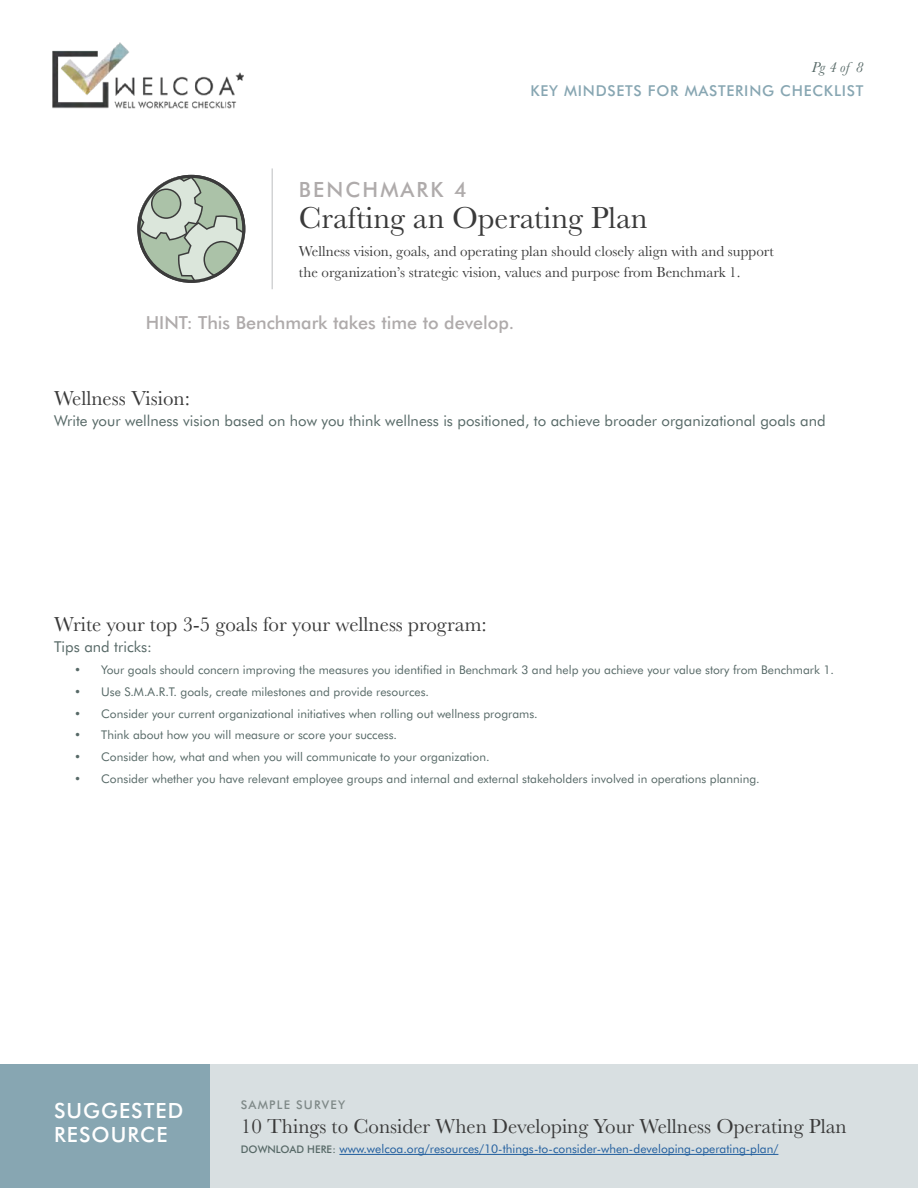
<style>
.page{position:relative;width:918px;height:1188px;background:#fff}
.page>*{position:absolute;margin:0;border:0;box-sizing:border-box;transform-origin:0 0}
.t1{font:31.5px "Baskerville";color:#3a3a3a}
.t2{font:21px "Baskerville";color:#3a3a3a}
.t3{font:500 21px/24px "Futura BT";letter-spacing:.05em;color:#fff}
.t4{font:500 21px "Futura BT";letter-spacing:.1em;color:#afabab}
.t5{font:500 18px "Futura BT";color:#afabab}
.t6{font:15px/21px "Baskerville";color:#3a3a3a}
.t7{font:15px "Futura BT";color:#576967}
.t8{font:500 15px "Futura BT";letter-spacing:.05em;color:#87a6b2}
.t9{font:italic 15px "Baskerville";color:#576967}
.t10{font:12px "Futura BT";color:#576967}
.t11{font:12px "Futura BT";color:#215e9e}
.t12{font:500 12px "Futura BT";letter-spacing:.1em;color:#7f8988}
.s1{font-weight:500;font-size:10.5px;color:#576967}
</style>
<div class="page">
<img style="left:52px;top:42px;width:192px;height:66px">
<div style="left:210px;top:1065px;width:708px;height:123px;background:#d8dfe1"></div>
<div style="left:0;top:1065px;width:210px;height:123px;background:#87a6b2"></div>
<hr style="left:339px;top:1154px;width:439px;height:1px;background:#215e9e">
<hr style="left:272px;top:168px;width:1px;height:121px;background:#bcbec0">
<svg style="left:137px;top:175px;width:108px;height:108px"></svg>
<p class="t9" style="left:812px;top:58px;width:53px">Pg 4 of 8</p>
<p class="t8" style="left:530px;top:81px;width:334px">KEY MINDSETS FOR MASTERING CHECKLIST</p>
<h2 class="t4" style="left:299px;top:177px;width:169px">BENCHMARK 4</h2>
<h1 class="t1" style="left:299px;top:198px;width:350px">Crafting an Operating Plan</h1>
<p class="t6" style="left:299px;top:241px;width:476px">Wellness vision, goals, and operating plan should closely align with and support the organization’s strategic vision, values and purpose from Benchmark 1.</p>
<h3 class="t5" style="left:146px;top:311px;width:370px">HINT: This Benchmark takes time to develop.</h3>
<h2 class="t2" style="left:54px;top:385px;width:137px">Wellness Vision:</h2>
<p class="t7" style="left:54px;top:412px;width:773px">Write your wellness vision based on how you think wellness is positioned, to achieve broader organizational goals and</p>
<h2 class="t2" style="left:54px;top:611px;width:434px">Write your top 3-5 goals for your wellness program:</h2>
<p class="t7" style="left:54px;top:638px;width:100px">Tips and tricks:</p>
<p class="t10" style="left:74px;top:663px;width:761px">• Your goals should concern improving the measures you identified in Benchmark 3 and help you achieve your value story from Benchmark 1.</p>
<p class="t10" style="left:74px;top:684px;width:356px">• Use S.M.A.R.T. goals, create milestones and provide resources.</p>
<p class="t10" style="left:74px;top:706px;width:465px">• Consider your current organizational initiatives when rolling out wellness programs.</p>
<p class="t10" style="left:74px;top:728px;width:324px">• Think about how you will measure or score your success.</p>
<p class="t10" style="left:74px;top:750px;width:417px">• Consider how, what and when you will communicate to your organization.</p>
<p class="t10" style="left:74px;top:771px;width:687px">• Consider whether you have relevant employee groups and internal and external stakeholders involved in operations planning.</p>
<h2 class="t3" style="left:54px;top:1098px;width:131px">SUGGESTED<br>RESOURCE</h2>
<p class="t12" style="left:241px;top:1097px;width:106px">SAMPLE SURVEY</p>
<p class="t11" style="left:241px;top:1142px;width:539px"><span class="s1">DOWNLOAD HERE:</span> www.welcoa.org/resources/10-things-to-consider-when-developing-operating-plan/</p>
<h2 class="t2" style="left:241px;top:1112px;width:607px">10 Things to Consider When Developing Your Wellness Operating Plan</h2>
</div>
